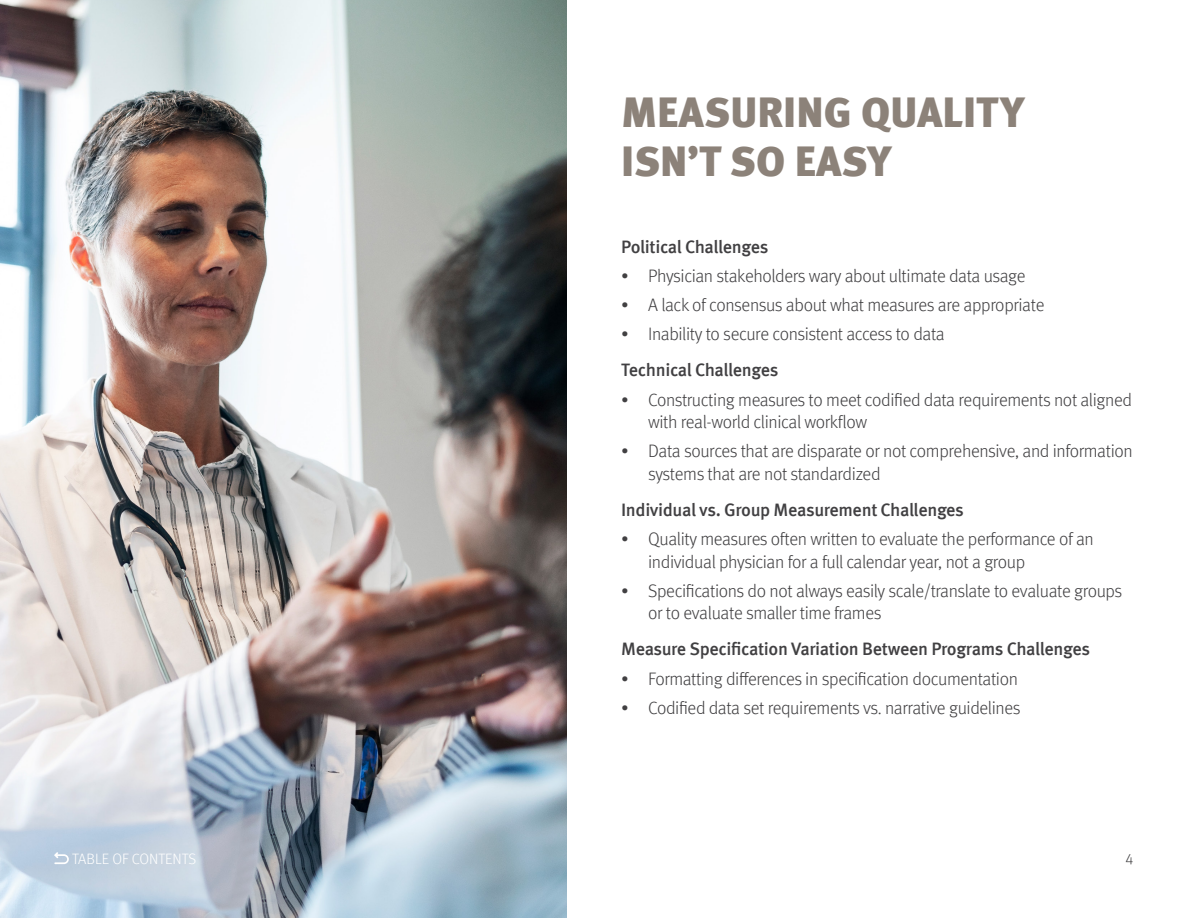
<style>
.page{position:relative;width:1188px;height:918px;background:#fff}
.page>*{position:absolute;margin:0;border:0;box-sizing:border-box;transform-origin:0 0}
.t1{font:900 42px/49.5px "Meta Offc";color:#8c8279}
.t2{font:300 18px/22.5px "Meta Offc";letter-spacing:-.02em;color:#414042}
.t3{font:500 18px "Meta Offc";letter-spacing:-.02em;color:#414042}
.t4{font:300 15px "Meta Offc";color:#fff}
.t5{font:300 15px "Meta Offc";color:#414042}
</style>
<div class="page">
<img style="left:0;top:0;width:567px;height:918px">
<svg style="left:54px;top:852px;width:15px;height:12px"></svg>
<h1 class="t1" style="left:621px;top:89px;width:405px">MEASURING QUALITY<br>ISN’T SO EASY</h1>
<p class="t3" style="left:621px;top:236px;width:149px">Political Challenges</p>
<p class="t2" style="left:621px;top:265px;width:406px">• Physician stakeholders wary about ultimate data usage</p>
<p class="t2" style="left:621px;top:294px;width:425px">• A lack of consensus about what measures are appropriate</p>
<p class="t2" style="left:621px;top:323px;width:325px">• Inability to secure consistent access to data</p>
<p class="t3" style="left:621px;top:360px;width:159px">Technical Challenges</p>
<p class="t2" style="left:648px;top:389px;width:485px;text-indent:-27px">• Constructing measures to meet codified data requirements not aligned with real-world clinical workflow</p>
<p class="t2" style="left:648px;top:440px;width:486px;text-indent:-27px">• Data sources that are disparate or not comprehensive, and information systems that are not standardized</p>
<p class="t3" style="left:621px;top:499px;width:344px">Individual vs. Group Measurement Challenges</p>
<p class="t2" style="left:648px;top:528px;width:447px;text-indent:-27px">• Quality measures often written to evaluate the performance of an individual physician for a full calendar year, not a group</p>
<p class="t2" style="left:648px;top:580px;width:476px;text-indent:-27px">• Specifications do not always easily scale/translate to evaluate groups or to evaluate smaller time frames</p>
<p class="t3" style="left:621px;top:639px;width:470px">Measure Specification Variation Between Programs Challenges</p>
<p class="t2" style="left:621px;top:668px;width:398px">• Formatting differences in specification documentation</p>
<p class="t2" style="left:621px;top:697px;width:401px">• Codified data set requirements vs. narrative guidelines</p>
<p class="t4" style="left:72px;top:850px;width:125px">TABLE OF CONTENTS</p>
<p class="t5" style="left:1125px;top:850px;width:10px">4</p>
</div>
